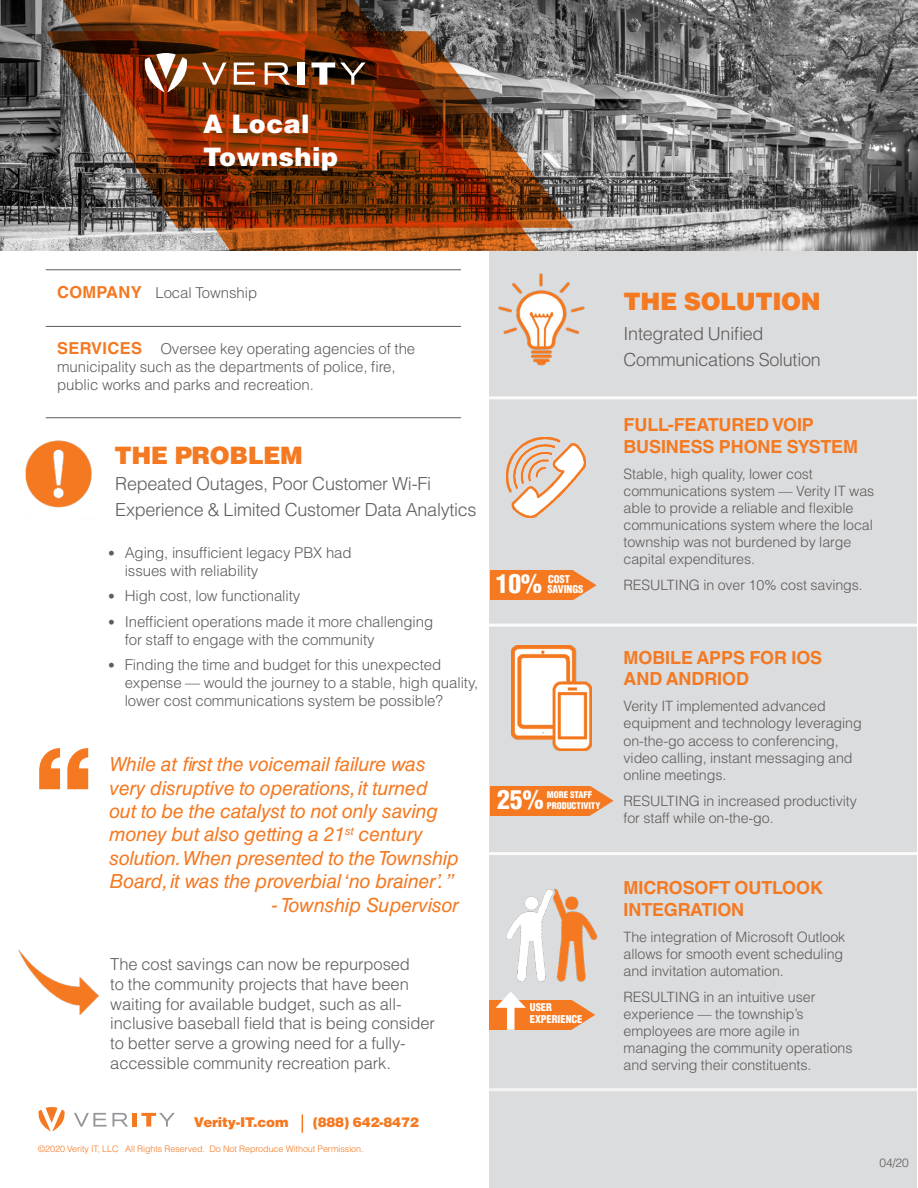
<style>
.page{position:relative;width:918px;height:1188px;background:#fff}
.page>*{position:absolute;margin:0;border:0;box-sizing:border-box;transform-origin:0 0}
.t1{font:900 114px "Helvetica LT Std";color:#f47921}
.t2{font:900 25.5px/33px "Helvetica LT Std";letter-spacing:.02em;color:#fff}
.t3{font:900 condensed 25.5px "Helvetica LT Std";color:#fff}
.t4{font:900 24px "Helvetica LT Std";letter-spacing:-.015em;color:#f47921}
.t5{font:italic 19.5px/23.4px "Helvetica LT Std";letter-spacing:-.005em;color:#f47921}
.t6{font:300 18px/25.5px "Helvetica LT Std";letter-spacing:-.015em;color:#5e5c5c}
.t7{font:700 18px/21.6px "Helvetica LT Std";letter-spacing:-.005em;color:#f47921}
.t8{font:300 16.5px/19.8px "Helvetica LT Std";letter-spacing:-.005em;color:#5e5c5c}
.t9{font:300 15px/18px "Helvetica LT Std";letter-spacing:-.005em;color:#5e5c5c}
.t10{font:300 14.25px/17.1px "Helvetica LT Std";letter-spacing:-.005em;color:#5e5c5c}
.t11{font:900 13.5px "Helvetica LT Std";letter-spacing:-.015em;color:#f47921}
.t12{font:300 12px "Helvetica LT Std";color:#5e5c5c}
.t13{font:900 condensed 10.5px/12px "Helvetica LT Std";letter-spacing:-.005em;color:#fff}
.t14{font:300 9px "Helvetica LT Std";letter-spacing:-.005em;color:#f47921}
.t15{font:900 condensed 9px "Helvetica LT Std";letter-spacing:-.005em;color:#fff}
.s1{font-weight:700;font-size:16.5px;color:#f47921}
.s2{font-size:13.5px}
</style>
<div class="page">
<div style="left:490px;top:241px;width:427px;height:947px;background:#dbdcde"></div>
<svg style="left:573px;top:570px;width:24px;height:30px"></svg>
<div style="left:490px;top:570px;width:83px;height:30px;background:#f47921"></div>
<svg style="left:590px;top:786px;width:24px;height:30px"></svg>
<div style="left:490px;top:786px;width:100px;height:30px;background:#f47921"></div>
<svg style="left:572px;top:1000px;width:23px;height:30px"></svg>
<div style="left:489px;top:1000px;width:83px;height:30px;background:#f47921"></div>
<img style="left:0;top:0;width:918px;height:251px">
<hr style="left:46px;top:270px;width:415px;height:1px;background:#5e5c5c">
<hr style="left:46px;top:326px;width:415px;height:1px;background:#5e5c5c">
<hr style="left:46px;top:417px;width:415px;height:1px;background:#5e5c5c">
<hr style="left:489px;top:624px;width:429px;height:3px;background:#fff">
<hr style="left:489px;top:852px;width:429px;height:3px;background:#fff">
<hr style="left:489px;top:1088px;width:429px;height:3px;background:#fff">
<hr style="left:489px;top:396px;width:429px;height:3px;background:#fff">
<div style="left:507px;top:1002px;width:7px;height:28px;background:#fff"></div>
<svg style="left:496px;top:992px;width:30px;height:16px"></svg>
<img style="left:18px;top:949px;width:81px;height:66px">
<svg style="left:539px;top:31px;width:34px;height:197px;background:#8d857f"></svg>
<svg style="left:62px;top:0;width:477px;height:251px;background:#834b29"></svg>
<div style="left:297px;top:63px;width:8px;height:22px;background:#fff"></div>
<svg style="left:312px;top:62px;width:54px;height:23px"></svg>
<svg style="left:46px;top:31px;width:244px;height:197px;background:#794429"></svg>
<img style="left:25px;top:440px;width:67px;height:79px">
<img style="left:506px;top:438px;width:79px;height:79px">
<img style="left:489px;top:262px;width:96px;height:110px">
<img style="left:511px;top:646px;width:80px;height:104px">
<img style="left:506px;top:888px;width:92px;height:94px">
<div style="left:132px;top:1113px;width:5px;height:14px;background:#f47921"></div>
<svg style="left:74px;top:1113px;width:54px;height:14px"></svg>
<svg style="left:141px;top:1113px;width:34px;height:14px"></svg>
<svg style="left:39px;top:1107px;width:26px;height:24px"></svg>
<svg style="left:302px;top:1115px;width:1px;height:18px"></svg>
<p class="t2" style="left:203px;top:107px;width:136px">A Local<br>Township</p>
<p class="t9" style="left:57px;top:284px;width:202px"><span class="s1">COMPANY</span> Local Township</p>
<p class="t9" style="left:57px;top:339px;width:360px"><span class="s1">SERVICES</span> Oversee key operating agencies of the municipality such as the departments of police, fire, public works and parks and recreation.</p>
<p class="t4" style="left:114px;top:440px;width:190px">THE PROBLEM</p>
<p class="t6" style="left:115px;top:471px;width:363px">Repeated Outages, Poor Customer Wi-Fi<br>Experience &amp; Limited Customer Data Analytics</p>
<p class="t1" style="left:35px;top:717px;width:58px">“</p>
<p class="t9" style="left:125px;top:543px;width:228px;text-indent:-16px"><span class="s2">•</span> Aging, insufficient legacy PBX had issues with reliability</p>
<p class="t9" style="left:108px;top:587px;width:194px"><span class="s2">•</span> High cost, low functionality</p>
<p class="t9" style="left:125px;top:612px;width:310px;text-indent:-16px"><span class="s2">•</span> Inefficient operations made it more challenging for staff to engage with the community</p>
<p class="t9" style="left:125px;top:656px;width:355px;text-indent:-16px"><span class="s2">•</span> Finding the time and budget for this unexpected expense — would the journey to a stable, high quality, lower cost communications system be possible?</p>
<p class="t5" style="left:110px;top:753px;width:351px">While at first the voicemail failure was very disruptive to operations, it turned out to be the catalyst to not only saving money but also getting a 21<sup>st</sup> century solution. When presented to the Township Board, it was the proverbial ‘no brainer’. ”</p>
<p class="t5" style="left:272px;top:893px;width:189px">- Township Supervisor</p>
<p class="t8" style="left:110px;top:954px;width:326px">The cost savings can now be repurposed<br>to the community projects that have been waiting for available budget, such as all&shy;inclusive baseball field that is being consider to better serve a growing need for a fully&shy;accessible community recreation park.</p>
<p class="t11" style="left:194px;top:1114px;width:96px">Verity-IT.com</p>
<p class="t11" style="left:313px;top:1114px;width:108px">(888) 642-8472</p>
<p class="t14" style="left:38px;top:1143px;width:327px">©2020 Verity IT, LLC All Rights Reserved. Do Not Reproduce Without Permission.</p>
<p class="t3" style="left:496px;top:567px;width:48px">10%</p>
<p class="t13" style="left:547px;top:583px;width:38px">SAVINGS</p>
<p class="t13" style="left:548px;top:573px;width:24px">COST</p>
<p class="t3" style="left:497px;top:783px;width:48px">25%</p>
<p class="t15" style="left:547px;top:789px;width:47px">MORE STAFF</p>
<p class="t15" style="left:547px;top:800px;width:55px">PRODUCTIVITY</p>
<p class="t13" style="left:530px;top:1001px;width:54px">USER<br>EXPERIENCE</p>
<p class="t4" style="left:624px;top:286px;width:199px">THE SOLUTION</p>
<p class="t6" style="left:624px;top:321px;width:199px">Integrated Unified<br>Communications Solution</p>
<p class="t7" style="left:624px;top:414px;width:236px">FULL-FEATURED VOIP<br>BUSINESS PHONE SYSTEM</p>
<p class="t10" style="left:624px;top:465px;width:252px">Stable, high quality, lower cost communications system — Verity IT was able to provide a reliable and flexible communications system where the local township was not burdened by large capital expenditures.</p>
<p class="t10" style="left:624px;top:577px;width:241px">RESULTING in over 10% cost savings.</p>
<p class="t7" style="left:624px;top:646px;width:200px">MOBILE APPS FOR IOS<br>AND ANDRIOD</p>
<p class="t10" style="left:624px;top:698px;width:240px">Verity IT implemented advanced equipment and technology leveraging on-the-go access to conferencing, video calling, instant messaging and online meetings.</p>
<p class="t10" style="left:624px;top:792px;width:235px">RESULTING in increased productivity for staff while on-the-go.</p>
<p class="t7" style="left:624px;top:877px;width:201px">MICROSOFT OUTLOOK<br>INTEGRATION</p>
<p class="t10" style="left:624px;top:928px;width:223px">The integration of Microsoft Outlook allows for smooth event scheduling and invitation automation.</p>
<p class="t10" style="left:624px;top:988px;width:230px">RESULTING in an intuitive user experience — the township’s employees are more agile in managing the community operations and serving their constituents.</p>
<p class="t12" style="left:880px;top:1155px;width:31px">04/20</p>
</div>
